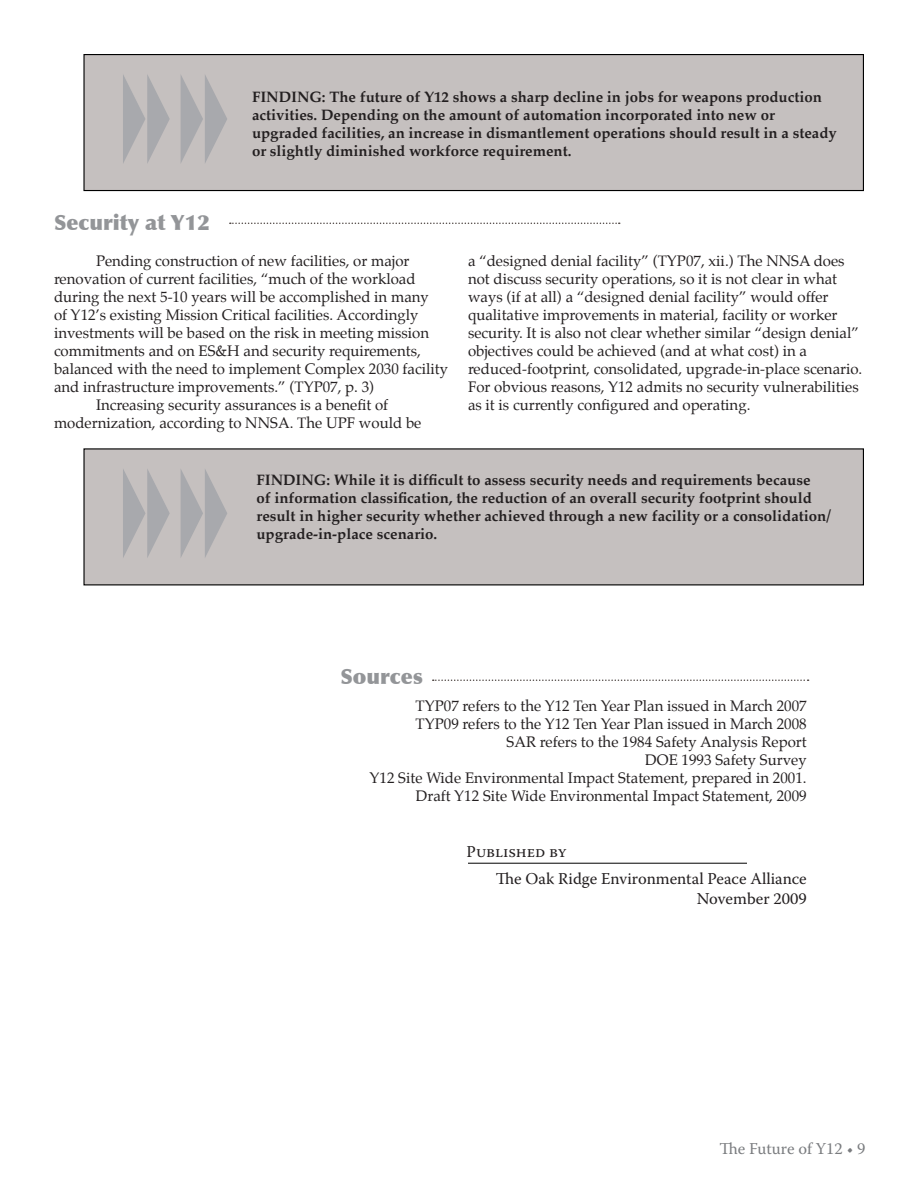
<style>
.page{position:relative;width:918px;height:1188px;background:#fff}
.page>*{position:absolute;margin:0;border:0;box-sizing:border-box;transform-origin:0 0}
.t1{font:900 21px "Optima";color:#939598}
.t2{font:16.5px/27px "Warnock Pro";color:#231f20}
.t3{font:16.5px "Warnock Pro";color:#7a7c7f}
.t4{font:15px/18px "Palatino";color:#231f20}
.t5{font:700 15px/18px "Palatino";color:#231f20}
</style>
<div class="page">
<div style="left:84px;top:55px;width:779px;height:136px;background:#c5c0bf"></div>
<div style="left:83px;top:54px;width:781px;height:137px;border:1px solid #000"></div>
<svg style="left:230px;top:223px;width:390px;height:1px"></svg>
<div style="left:84px;top:449px;width:779px;height:136px;background:#c5c0bf"></div>
<svg style="left:433px;top:680px;width:376px;height:1px"></svg>
<hr style="left:468px;top:863px;width:279px;height:1px;background:#000">
<p class="t5" style="left:252px;top:88px;width:586px">FINDING: The future of Y12 shows a sharp decline in jobs for weapons production activities. Depending on the amount of automation incorporated into new or upgraded facilities, an increase in dismantlement operations should result in a steady or slightly diminished workforce requirement.</p>
<h1 class="t1" style="left:54px;top:210px;width:157px">Security at Y12</h1>
<p class="t4" style="left:96px;top:252px;width:315px">Pending construction of new facilities, or major</p>
<p class="t4" style="left:54px;top:270px;width:363px">renovation of current facilities, “much of the workload</p>
<p class="t4" style="left:54px;top:288px;width:376px">during the next 5-10 years will be accomplished in many</p>
<p class="t4" style="left:54px;top:306px;width:366px">of Y12’s existing Mission Critical facilities. Accordingly</p>
<p class="t4" style="left:54px;top:324px;width:377px">investments will be based on the risk in meeting mission</p>
<p class="t4" style="left:54px;top:342px;width:368px">commitments and on ES&amp;H and security requirements,</p>
<p class="t4" style="left:54px;top:360px;width:396px">balanced with the need to implement Complex 2030 facility</p>
<p class="t4" style="left:54px;top:378px;width:322px">and infrastructure improvements.” (TYP07, p. 3)</p>
<p class="t4" style="left:96px;top:396px;width:294px">Increasing security assurances is a benefit of</p>
<p class="t4" style="left:54px;top:414px;width:369px">modernization, according to NNSA. The UPF would be</p>
<p class="t4" style="left:468px;top:252px;width:396px">a “designed denial facility” (TYP07, xii.) The NNSA does not discuss security operations, so it is not clear in what ways (if at all) a “designed denial facility” would offer qualitative improvements in material, facility or worker security. It is also not clear whether similar “design denial” objectives could be achieved (and at what cost) in a reduced-footprint, consolidated, upgrade-in-place scenario.<br>For obvious reasons, Y12 admits no security vulnerabilities as it is currently configured and operating.</p>
<p class="t5" style="left:256px;top:471px;width:576px">FINDING: While it is difficult to assess security needs and requirements because<br>of information classification, the reduction of an overall security footprint should result in higher security whether achieved through a new facility or a consolidation/ upgrade-in-place scenario.</p>
<h1 class="t1" style="left:340px;top:664px;width:84px">Sources</h1>
<p class="t4" style="left:370px;top:697px;width:439px;text-align:right">TYP07 refers to the Y12 Ten Year Plan issued in March 2007<br>TYP09 refers to the Y12 Ten Year Plan issued in March 2008<br>SAR refers to the 1984 Safety Analysis Report<br>DOE 1993 Safety Survey<br>Y12 Site Wide Environmental Impact Statement, prepared in 2001.<br>Draft Y12 Site Wide Environmental Impact Statement, 2009</p>
<p class="t2" style="left:496px;top:838px;width:312px;text-indent:-29px">Published by<br>The Oak Ridge Environmental Peace Alliance</p>
<p class="t2" style="left:697px;top:885px;width:112px">November 2009</p>
<p class="t3" style="left:719px;top:1139px;width:148px">The Future of Y12 • 9</p>
</div>
